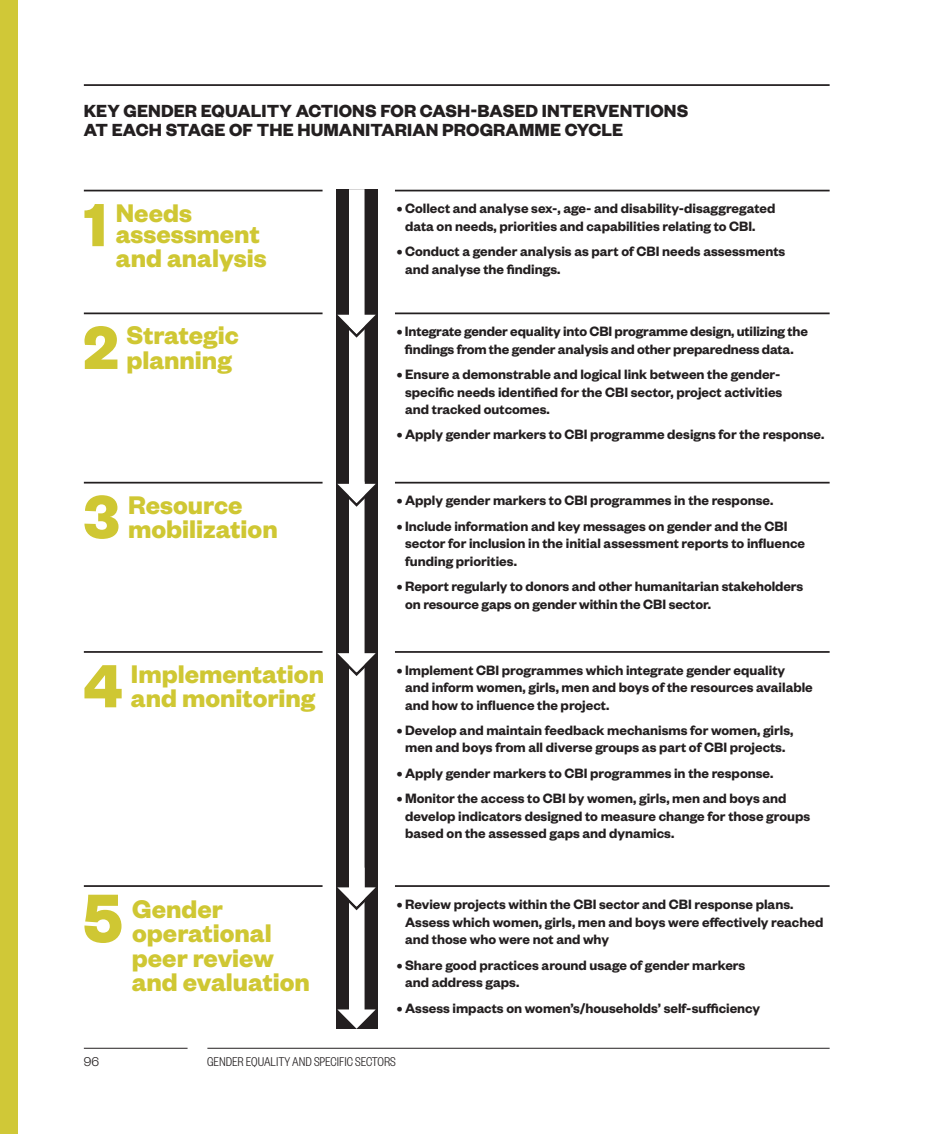
<style>
.page{position:relative;width:945px;height:1134px;background:#fff}
.page>*{position:absolute;margin:0;border:0;box-sizing:border-box;transform-origin:0 0}
.t1{font:700 75.25px "Founders Grotesk";color:#cfc733}
.t2{font:700 66.85px "Founders Grotesk";color:#cfc733}
.t3{font:700 28px/24.5px "Founders Grotesk";color:#cfc733}
.t4{font:700 19.25px/19.2px "Founders Grotesk";letter-spacing:.005em;color:#231f20}
.Bulleted_List_Paragr{font:600 14.88px/17.5px "Founders Grotesk";color:#231f20}
.t5{font:300 14px "Founders Grotesk Cond";color:#231f20}
.t6{font:300 14px "Founders Grotesk";color:#231f20}
</style>
<div class="page">
<hr style="left:84px;top:1048px;width:104px;height:1px;background:#231f20">
<hr style="left:84px;top:84px;width:746px;height:2px;background:#231f20">
<hr style="left:207px;top:1048px;width:623px;height:1px;background:#231f20">
<div style="left:0;top:0;width:18px;height:1134px;background:#d0c837"></div>
<hr style="left:395px;top:313px;width:435px;height:1px;background:#231f20">
<hr style="left:395px;top:482px;width:435px;height:2px;background:#231f20">
<hr style="left:395px;top:651px;width:435px;height:2px;background:#231f20">
<hr style="left:395px;top:885px;width:435px;height:2px;background:#231f20">
<svg style="left:336px;top:189px;width:42px;height:840px"></svg>
<hr style="left:84px;top:313px;width:239px;height:1px;background:#231f20">
<hr style="left:84px;top:482px;width:239px;height:2px;background:#231f20">
<hr style="left:84px;top:651px;width:239px;height:2px;background:#231f20">
<hr style="left:84px;top:885px;width:239px;height:2px;background:#231f20">
<hr style="left:84px;top:190px;width:239px;height:1px;background:#231f20">
<hr style="left:395px;top:190px;width:435px;height:1px;background:#231f20">
<p class="t4" style="left:84px;top:100px;width:606px">KEY GENDER EQUALITY ACTIONS FOR CASH-BASED INTERVENTIONS<br>AT EACH STAGE OF THE HUMANITARIAN PROGRAMME CYCLE</p>
<p class="t2" style="left:84px;top:182px;width:25px">1</p>
<p class="t3" style="left:116px;top:201px;width:145px;line-height:21px">Needs assessment</p>
<p class="t3" style="left:116px;top:245px;width:152px">and analysis</p>
<p class="Bulleted_List_Paragr" style="left:405px;top:199px;width:372px;text-indent:-8px">• Collect and analyse sex-, age- and disability-disaggregated data on needs, priorities and capabilities relating to CBI.</p>
<p class="Bulleted_List_Paragr" style="left:405px;top:242px;width:382px;text-indent:-8px">• Conduct a gender analysis as part of CBI needs assessments and analyse the findings.</p>
<p class="t2" style="left:83px;top:305px;width:36px">2</p>
<p class="t3" style="left:126px;top:322px;width:114px">Strategic planning</p>
<p class="Bulleted_List_Paragr" style="left:397px;top:322px;width:413px;text-align:center">• Integrate gender equality into CBI programme design, utilizing the findings from the gender analysis and other preparedness data.</p>
<p class="Bulleted_List_Paragr" style="left:405px;top:365px;width:379px;text-align:justify;text-indent:-8px">• Ensure a demonstrable and logical link between the gender&shy;specific needs identified for the CBI sector, project activities and tracked outcomes.</p>
<p class="Bulleted_List_Paragr" style="left:397px;top:425px;width:429px">• Apply gender markers to CBI programme designs for the response.</p>
<p class="t2" style="left:84px;top:474px;width:38px">3</p>
<p class="t3" style="left:128px;top:491px;width:151px">Resource mobilization</p>
<p class="Bulleted_List_Paragr" style="left:397px;top:491px;width:378px">• Apply gender markers to CBI programmes in the response.</p>
<p class="Bulleted_List_Paragr" style="left:405px;top:517px;width:402px;text-indent:-8px">• Include information and key messages on gender and the CBI sector for inclusion in the initial assessment reports to influence funding priorities.</p>
<p class="Bulleted_List_Paragr" style="left:405px;top:577px;width:400px;text-indent:-8px">• Report regularly to donors and other humanitarian stakeholders on resource gaps on gender within the CBI sector.</p>
<p class="t2" style="left:83px;top:643px;width:41px">4</p>
<p class="t3" style="left:131px;top:660px;width:195px">Implementation and monitoring</p>
<p class="Bulleted_List_Paragr" style="left:405px;top:660px;width:409px;text-indent:-8px">• Implement CBI programmes which integrate gender equality and inform women, girls, men and boys of the resources available and how to influence the project.</p>
<p class="Bulleted_List_Paragr" style="left:397px;top:721px;width:398px;text-align:center">• Develop and maintain feedback mechanisms for women, girls, men and boys from all diverse groups as part of CBI projects.</p>
<p class="Bulleted_List_Paragr" style="left:397px;top:764px;width:378px">• Apply gender markers to CBI programmes in the response.</p>
<p class="Bulleted_List_Paragr" style="left:405px;top:789px;width:407px;text-indent:-8px">• Monitor the access to CBI by women, girls, men and boys and develop indicators designed to measure change for those groups based on the assessed gaps and dynamics.</p>
<p class="t1" style="left:83px;top:870px;width:41px">5</p>
<p class="t3" style="left:132px;top:895px;width:141px">Gender operational</p>
<p class="t3" style="left:132px;top:944px;width:144px">peer review</p>
<p class="t3" style="left:132px;top:969px;width:180px">and evaluation</p>
<p class="Bulleted_List_Paragr" style="left:405px;top:895px;width:420px;text-indent:-8px">• Review projects within the CBI sector and CBI response plans.<br>Assess which women, girls, men and boys were effectively reached and those who were not and why</p>
<p class="Bulleted_List_Paragr" style="left:405px;top:955px;width:342px;text-indent:-8px">• Share good practices around usage of gender markers and address gaps.</p>
<p class="Bulleted_List_Paragr" style="left:397px;top:998px;width:365px">• Assess impacts on women’s/households’ self-sufficiency</p>
<p class="t6" style="left:84px;top:1053px;width:17px">96</p>
<p class="t5" style="left:207px;top:1054px;width:190px">GENDER EQUALITY AND SPECIFIC SECTORS</p>
</div>
